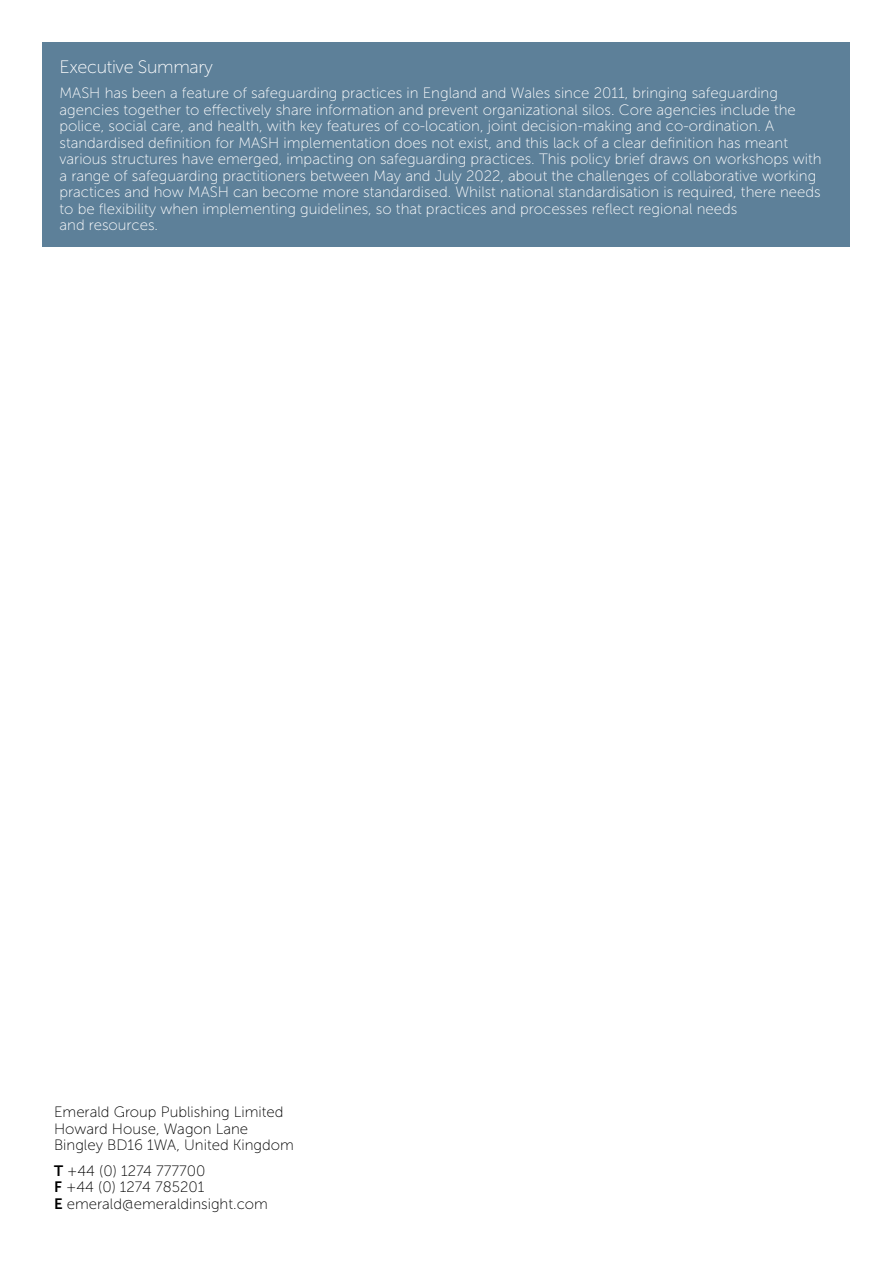
<style>
.page{position:relative;width:893px;height:1263px;background:#fff}
.page>*{position:absolute;margin:0;border:0;box-sizing:border-box;transform-origin:0 0}
.t1{font:18px "Museo Sans 100";letter-spacing:-.02em;color:#fff}
.t2{font:15px/16.5px "Museo Sans 100";color:#fff}
.t3{font:15px/16.5px "Museo Sans 100";color:#000}
.s1{font-family:"Museo Sans 700"}
</style>
<div class="page">
<div style="left:43px;top:43px;width:807px;height:204px;background:#5d8099"></div>
<p class="t1" style="left:60px;top:57px;width:155px">Executive Summary</p>
<p class="t2" style="left:60px;top:85px;width:764px">MASH has been a feature of safeguarding practices in England and Wales since 2011, bringing safeguarding agencies together to effectively share information and prevent organizational silos. Core agencies include the police, social care, and health, with key features of co-location, joint decision-making and co-ordination. A standardised definition for MASH implementation does not exist, and this lack of a clear definition has meant various structures have emerged, impacting on safeguarding practices. This policy brief draws on workshops with a range of safeguarding practitioners between May and July 2022, about the challenges of collaborative working practices and how MASH can become more standardised. Whilst national standardisation is required, there needs to be flexibility when implementing guidelines, so that practices and processes reflect regional needs<br>and resources.</p>
<p class="t3" style="left:54px;top:1104px;width:241px">Emerald Group Publishing Limited<br>Howard House, Wagon Lane<br>Bingley BD16 1WA, United Kingdom</p>
<p class="t3" style="left:54px;top:1163px;width:215px"><span class="s1">T</span> +44 (0) 1274 777700<br><span class="s1">F</span> +44 (0) 1274 785201<br><span class="s1">E</span> emerald@emeraldinsight.com</p>
</div>
